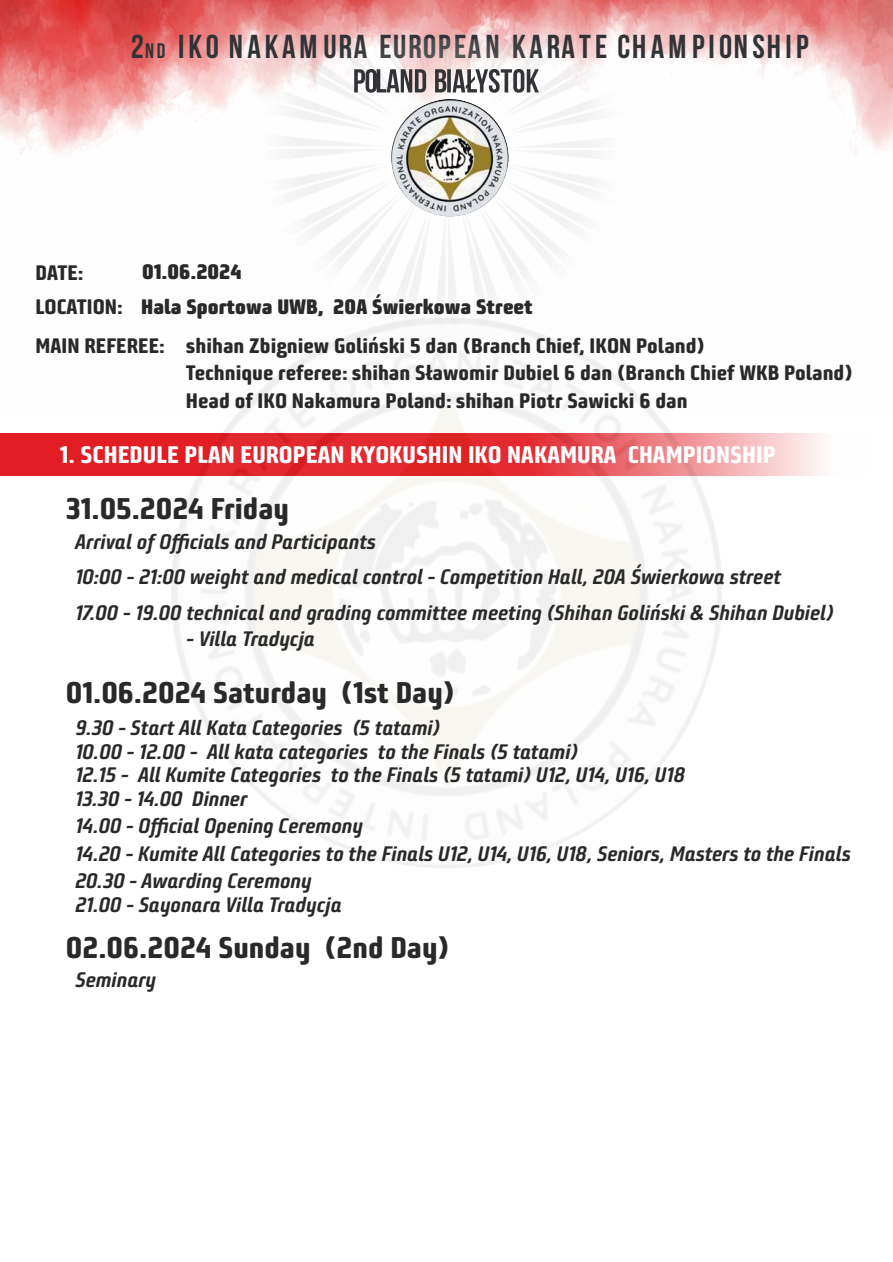
<style>
.page{position:relative;width:893px;height:1262px;background:#fff}
.page>*{position:absolute;margin:0;border:0;box-sizing:border-box;transform-origin:0 0}
.t1{font:700 33.15px "Bebas Neue";letter-spacing:.115em;color:#313337}
.t2{font:800 30px "Bunuelo Clean Pro";color:#2a2929}
.t3{font:800 24px "Bunuelo Clean Pro";color:#fefefe}
.t4{font:italic 700 21px/35.5px "Bunuelo Clean Pro";color:#2a2929}
.t5{font:800 21px/27.3px "Bunuelo Clean Pro";color:#2a2929}
.t6{font:800 21px "Bunuelo Clean Pro";color:#2a2929}
.s1{font-size:21px}
</style>
<div class="page">
<svg style="left:0;top:433px;width:822px;height:42px;background:#eb5e63"></svg>
<img style="left:0;top:0;width:892px;height:155px">
<img style="left:172px;top:377px;width:549px;height:490px">
<img style="left:218px;top:39px;width:457px;height:338px">
<img style="left:391px;top:99px;width:117px;height:117px">
<svg style="left:354px;top:69px;width:185px;height:24px"></svg>
<h1 class="t1" style="left:131px;top:28px;width:679px">2<span class="s1">nd</span> IKO NAKAMURA EUROPEAN KARATE CHAMPIONSHIP</h1>
<p class="t5" style="left:36px;top:255px;width:89px;line-height:34.5px">DATE:<br>LOCATION:</p>
<p class="t6" style="left:142px;top:259px;width:101px">01.06.2024</p>
<p class="t6" style="left:141px;top:294px;width:393px">Hala Sportowa UWB, 20A Świerkowa Street</p>
<p class="t5" style="left:186px;top:332px;width:668px;text-indent:-150px">MAIN REFEREE: shihan Zbigniew Goliński 5 dan (Branch Chief, IKON Poland)<br>Technique referee: shihan Sławomir Dubiel 6 dan (Branch Chief WKB Poland)<br>Head of IKO Nakamura Poland: shihan Piotr Sawicki 6 dan</p>
<p class="t3" style="left:60px;top:440px;width:717px">1. SCHEDULE PLAN EUROPEAN KYOKUSHIN IKO NAKAMURA CHAMPIONSHIP</p>
<h2 class="t2" style="left:66px;top:490px;width:225px">31.05.2024 Friday</h2>
<p class="t4" style="left:75px;top:524px;width:760px">Arrival of Officials and Participants<br>10:00 - 21:00 weight and medical control - Competition Hall, 20A Świerkowa street<br>17.00 - 19.00 technical and grading committee meeting (Shihan Goliński &amp; Shihan Dubiel)</p>
<p class="t4" style="left:186px;top:621px;width:130px">- Villa Tradycja</p>
<h2 class="t2" style="left:66px;top:673px;width:390px">01.06.2024 Saturday (1st Day)</h2>
<p class="t4" style="left:75px;top:710px;width:366px">9.30 - Start All Kata Categories (5 tatami)</p>
<p class="t4" style="left:75px;top:740px;width:611px;line-height:23.2px">10.00 - 12.00 - All kata categories to the Finals (5 tatami)<br>12.15 - All Kumite Categories to the Finals (5 tatami) U12, U14, U16, U18</p>
<p class="t4" style="left:75px;top:780px;width:173px">13.30 - 14.00 Dinner</p>
<p class="t4" style="left:75px;top:840px;width:777px;line-height:27.3px">14.20 - Kumite All Categories to the Finals U12, U14, U16, U18, Seniors, Masters to the Finals<br>20.30 - Awarding Ceremony</p>
<p class="t4" style="left:75px;top:808px;width:289px">14.00 - Official Opening Ceremony</p>
<p class="t4" style="left:75px;top:887px;width:268px">21.00 - Sayonara Villa Tradycja</p>
<h2 class="t2" style="left:66px;top:929px;width:385px">02.06.2024 Sunday (2nd Day)</h2>
<p class="t4" style="left:75px;top:962px;width:82px">Seminary</p>
</div>
